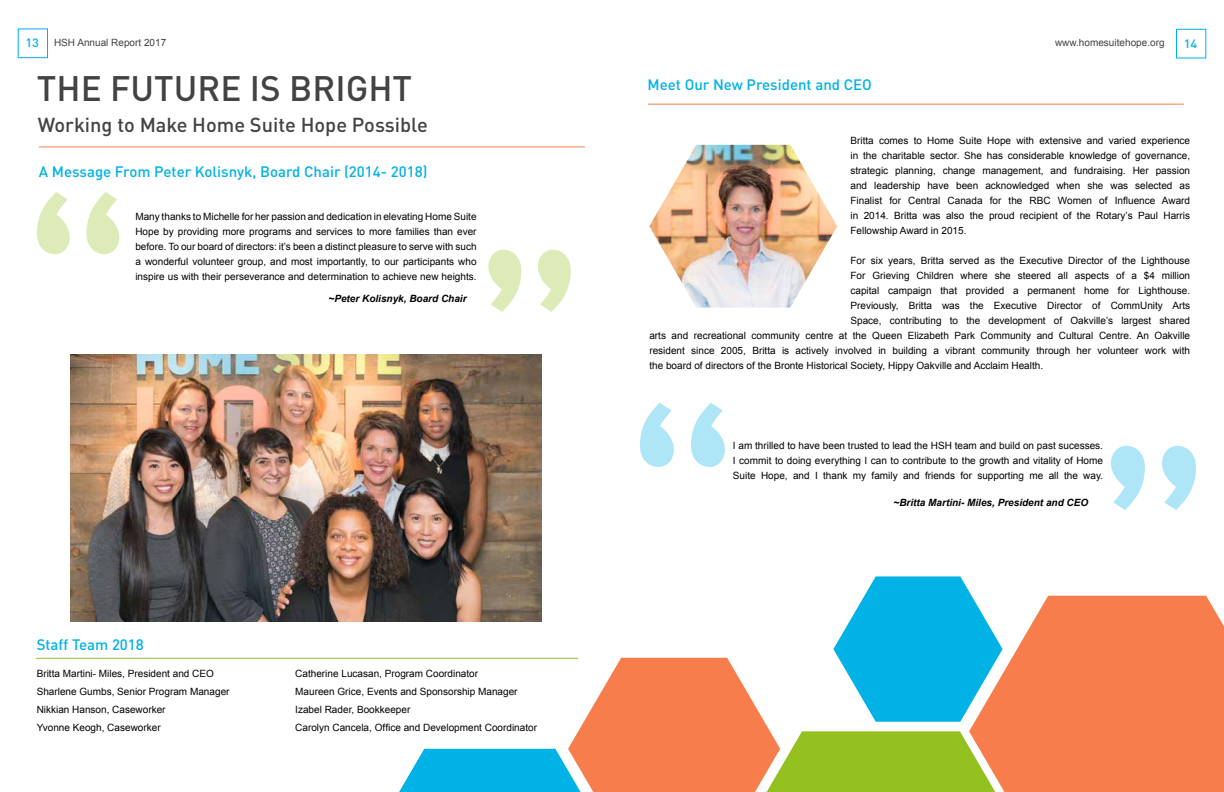
<style>
.page{position:relative;width:1224px;height:792px;background:#fff}
.page>*{position:absolute;margin:0;border:0;box-sizing:border-box;transform-origin:0 0}
.t1{font:460px "Eccentric Std";color:#01b2e6}
.t2{font:445.5px "Eccentric Std";color:#94c120}
.t3{font:500 35px "DIN Pro";color:#434345}
.t4{font:500 20px "DIN Pro";color:#434345}
.t5{font:500 15px "DIN Pro";color:#00b1e5}
.t6{font:500 12px "DIN Pro";color:#01b2e6;scale:1.06 1}
.t7{font:10px/15px "Arial";color:#000;text-align:justify}
.t8{font:italic 700 10px "Arial";color:#000}
.t9{font:10px "Arial";color:#434345}
.s1{font-family:"DIN Pro";font-weight:500;font-size:12px;color:#01b2e6}
</style>
<div class="page">
<div style="left:18px;top:28px;width:30px;height:30px;border:1px solid #00aeef"></div>
<hr style="left:39px;top:146px;width:546px;height:1px;background:#f77d4c">
<hr style="left:36px;top:658px;width:542px;height:1px;background:#94c120">
<img style="left:649px;top:145px;width:188px;height:163px">
<img style="left:70px;top:354px;width:472px;height:268px">
<div style="left:1003px;top:596px;width:221px;height:196px;background:#f77d4c"></div>
<svg style="left:399px;top:576px;width:604px;height:216px"></svg>
<hr style="left:648px;top:104px;width:536px;height:1px;background:#f77d4c">
<p class="t9" style="left:25px;top:36px;width:142px"><span class="s1">13</span> HSH Annual Report 2017</p>
<h3 class="t3" style="left:37px;top:60px;width:116px">THE FUTU</h3>
<h3 class="t3" style="left:198px;top:60px;width:214px">RE IS BRIGHT</h3>
<h3 class="t4" style="left:38px;top:108px;width:392px">Working to Make Home Suite Hope Possible</h3>
<h3 class="t5" style="left:39px;top:159px;width:390px">A Message From Peter Kolisnyk, Board Chair (2014- 2018)</h3>
<h2 class="t2" style="left:8px;top:130px;width:593px">“ ”</h2>
<p class="t7" style="left:135px;top:210px;width:343px">Many thanks to Michelle for her passion and dedication in elevating Home Suite Hope by providing more programs and services to more families than ever before. To our board of directors: it’s been a distinct pleasure to serve with such a wonderful volunteer group, and most importantly, to our participants who inspire us with their perseverance and determination to achieve new heights.</p>
<p class="t8" style="left:329px;top:291px;width:140px">~Peter Kolisnyk, Board Chair</p>
<h3 class="t5" style="left:37px;top:633px;width:109px">Staff Team 2018</h3>
<p class="t7" style="left:37px;top:664px;width:194px;line-height:18px;text-align:left">Britta Martini- Miles, President and CEO Sharlene Gumbs, Senior Program Manager Nikkian Hanson, Caseworker<br>Yvonne Keogh, Caseworker</p>
<p class="t7" style="left:295px;top:664px;width:243px;line-height:18px;text-align:left">Catherine Lucasan, Program Coordinator<br>Maureen Grice, Events and Sponsorship Manager Izabel Rader, Bookkeeper<br>Carolyn Cancela, Office and Development Coordinator</p>
<h3 class="t5" style="left:648px;top:73px;width:206px">Meet Our New President and CEO</h3>
<p class="t9" style="left:1055px;top:36px;width:111px">www.homesuitehope.org</p>
<p class="t6" style="left:1184px;top:34px;width:14px">14</p>
<p class="t7" style="left:851px;top:133px;width:341px">Britta comes to Home Suite Hope with extensive and varied experience in the charitable sector. She has considerable knowledge of governance, strategic planning, change management, and fundraising. Her passion and leadership have been acknowledged when she was selected as Finalist for Central Canada for the RBC Women of Influence Award in 2014. Britta was also the proud recipient of the Rotary’s Paul Harris Fellowship Award in 2015.</p>
<p class="t7" style="left:851px;top:253px;width:341px">For six years, Britta served as the Executive Director of the Lighthouse</p>
<p class="t7" style="left:851px;top:268px;width:341px">For Grieving Children where she steered all aspects of a $4 million</p>
<p class="t7" style="left:851px;top:283px;width:341px">capital campaign that provided a permanent home for Lighthouse.</p>
<p class="t7" style="left:851px;top:298px;width:341px">Previously, Britta was the Executive Director of CommUnity Arts</p>
<p class="t7" style="left:851px;top:313px;width:341px">Space, contributing to the development of Oakville’s largest shared</p>
<p class="t7" style="left:649px;top:328px;width:542px">arts and recreational community centre at the Queen Elizabeth Park Community and Cultural Centre. An Oakville</p>
<p class="t7" style="left:649px;top:343px;width:542px">resident since 2005, Britta is actively involved in building a vibrant community through her volunteer work with</p>
<p class="t7" style="left:649px;top:358px;width:395px">the board of directors of the Bronte Historical Society, Hippy Oakville and Acclaim Health.</p>
<h1 class="t1" style="left:610px;top:309px;width:146px">“</h1>
<p class="t7" style="left:733px;top:438px;width:372px">I am thrilled to have been trusted to lead the HSH team and build on past sucesses.<br>I commit to doing everything I can to contribute to the growth and vitality of Home Suite Hope, and I thank my family and friends for supporting me all the way.</p>
<h1 class="t1" style="left:1081px;top:352px;width:146px">”</h1>
<p class="t8" style="left:894px;top:496px;width:196px">~Britta Martini- Miles, President and CEO</p>
</div>
